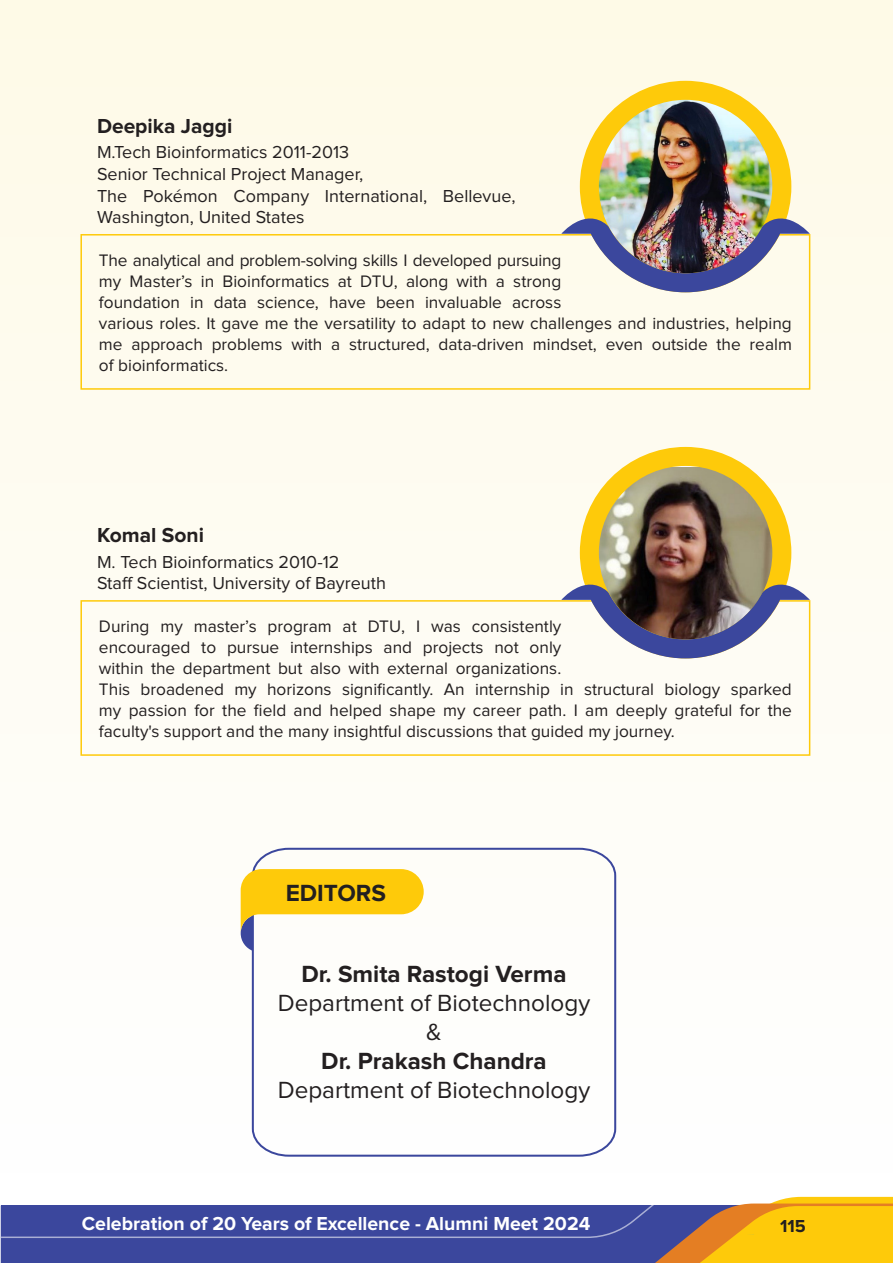
<style>
.page{position:relative;width:893px;height:1263px;background:#fff}
.page>*{position:absolute;margin:0;border:0;box-sizing:border-box;transform-origin:0 0}
.P_-_12_pt{font:24.3px "Proxima Nova";color:#231f20}
.P_-_12_pt-2{font:700 24.3px "Proxima Nova";color:#231f20}
.Nameof_testimonal{font:700 21px "Proxima Nova";color:#231f20}
.t1{font:700 19.5px "Proxima Nova";color:#fff}
.designation_of_testi{font:18px/21.6px "Proxima Nova";color:#231f20}
.t2{font:700 18px "Proxima Nova";color:#231f20}
.P_-_12_pt-3{font:17.25px/21px "Proxima Nova";color:#231f20}
</style>
<div class="page">
<div style="left:0;top:0;width:893px;height:1215px;background:#fefcf2"></div>
<hr style="left:0;top:0;width:1px;height:1215px;background:#feca0a">
<svg style="left:0;top:1197px;width:893px;height:66px;background:#7a748a"></svg>
<div style="left:80px;top:234px;width:730px;height:156px;border:2px solid #feca0a"></div>
<img style="left:561px;top:81px;width:249px;height:211px">
<div style="left:80px;top:600px;width:730px;height:156px;border:2px solid #feca0a"></div>
<svg style="left:561px;top:447px;width:249px;height:211px"></svg>
<div style="left:251px;top:847px;width:366px;height:311px;background:#fefefb"></div>
<svg style="left:241px;top:869px;width:183px;height:82px"></svg>
<p class="Nameof_testimonal" style="left:97px;top:116px;width:137px">Deepika Jaggi</p>
<p class="designation_of_testi" style="left:97px;top:142px;width:254px">M.Tech Bioinformatics 2011-2013</p>
<p class="designation_of_testi" style="left:97px;top:164px;width:268px">Senior Technical Project Manager,</p>
<p class="designation_of_testi" style="left:97px;top:186px;width:420px">The Pokémon Company International, Bellevue,<br>Washington, United States</p>
<p class="P_-_12_pt-3" style="left:99px;top:251px;width:694px">The analytical and problem-solving skills I developed pursuing<br>my Master’s in Bioinformatics at DTU, along with a strong<br>foundation in data science, have been invaluable across<br>various roles. It gave me the versatility to adapt to new challenges and industries, helping me approach problems with a structured, data-driven mindset, even outside the realm of bioinformatics.</p>
<p class="Nameof_testimonal" style="left:97px;top:525px;width:109px">Komal Soni</p>
<p class="designation_of_testi" style="left:97px;top:552px;width:244px">M. Tech Bioinformatics 2010-12</p>
<p class="designation_of_testi" style="left:97px;top:573px;width:290px">Staff Scientist, University of Bayreuth</p>
<p class="P_-_12_pt-3" style="left:99px;top:617px;width:694px">During my master’s program at DTU, I was consistently<br>encouraged to pursue internships and projects not only<br>within the department but also with external organizations.<br>This broadened my horizons significantly. An internship in structural biology sparked my passion for the field and helped shape my career path. I am deeply grateful for the faculty's support and the many insightful discussions that guided my journey.</p>
<p class="P_-_12_pt-2" style="left:286px;top:882px;width:102px">EDITORS</p>
<p class="P_-_12_pt-2" style="left:302px;top:962px;width:266px">Dr. Smita Rastogi Verma</p>
<p class="P_-_12_pt" style="left:278px;top:991px;width:314px">Department of Biotechnology</p>
<p class="P_-_12_pt" style="left:426px;top:1020px;width:17px">&amp;</p>
<p class="P_-_12_pt-2" style="left:321px;top:1049px;width:227px">Dr. Prakash Chandra</p>
<p class="P_-_12_pt" style="left:278px;top:1079px;width:314px">Department of Biotechnology</p>
<p class="t1" style="left:82px;top:1214px;width:510px">Celebration of 20 Years of Excellence - Alumni Meet 2024</p>
<p class="t2" style="left:780px;top:1218px;width:27px">115</p>
</div>
